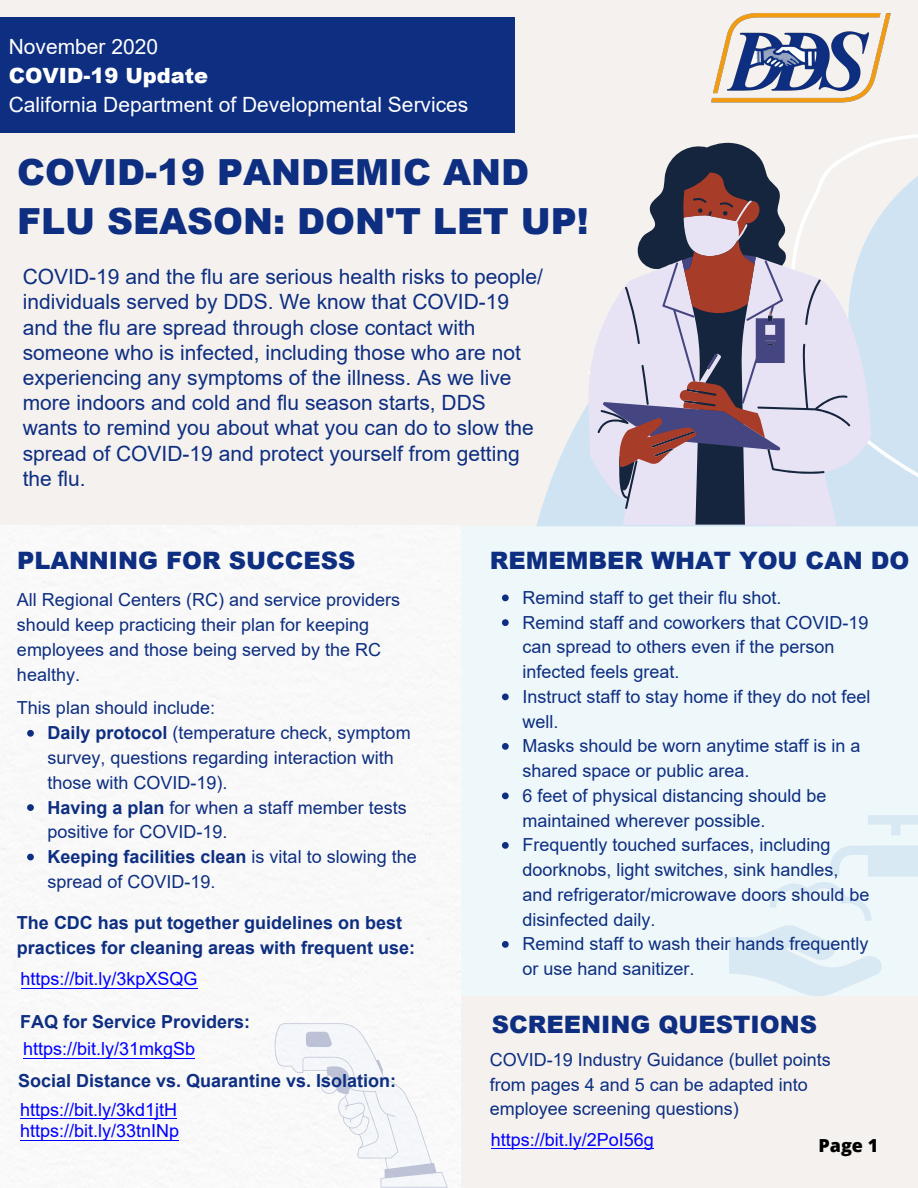
<style>
.page{position:relative;width:918px;height:1188px;background:#eef7fa}
.page>*{position:absolute;margin:0;border:0;box-sizing:border-box;transform-origin:0 0}
.t1{font:900 36px/49.5px "Arial";color:#0d2e81}
.t2{font:900 24px "Arial";color:#0d2e81}
.t3{font:21px/25.2px "Arial";color:#0d2e81}
.t4{font:21px/29.2px "Arial";color:#fff}
.t5{font:18px/24.8px "Arial";color:#0d2e81}
.t6{font:700 18px/24.2px "Arial";color:#0d2e81}
.t7{font:18px "Arial";color:#00f}
.t8{font:800 18px "Open Sans";color:#000}
.s1{font-weight:900}
.s2{font-weight:700}
.s3{font-weight:400;color:#00f}
</style>
<div class="page">
<div style="left:0;top:0;width:918px;height:526px;background:#f4f1ef"></div>
<div style="left:458px;top:996px;width:460px;height:192px;background:#f4f1ef"></div>
<div style="left:0;top:525px;width:461px;height:663px;background:#f9f9f9"></div>
<div style="left:0;top:17px;width:515px;height:116px;background:#0d2e81"></div>
<svg style="left:536px;top:414px;width:382px;height:112px;fill:#cfe3f2"></svg>
<svg style="left:582px;top:406px;width:290px;height:121px"></svg>
<svg style="left:850px;top:134px;width:68px;height:363px;fill:#cfe3f2"></svg>
<svg style="left:587px;top:200px;width:284px;height:326px"></svg>
<svg style="left:598px;top:142px;width:252px;height:383px;fill:#e8e3f3"></svg>
<svg style="left:602px;top:172px;width:183px;height:297px"></svg>
<img style="left:711px;top:13px;width:180px;height:90px">
<svg style="left:502px;top:595px;width:7px;height:6px"></svg>
<svg style="left:502px;top:619px;width:7px;height:7px"></svg>
<svg style="left:502px;top:694px;width:7px;height:6px"></svg>
<svg style="left:27px;top:730px;width:7px;height:7px"></svg>
<svg style="left:502px;top:743px;width:7px;height:7px"></svg>
<svg style="left:502px;top:793px;width:7px;height:6px"></svg>
<svg style="left:27px;top:804px;width:7px;height:7px"></svg>
<svg style="left:502px;top:842px;width:7px;height:7px"></svg>
<svg style="left:868px;top:815px;width:50px;height:20px"></svg>
<svg style="left:729px;top:846px;width:189px;height:150px"></svg>
<svg style="left:27px;top:854px;width:7px;height:6px"></svg>
<svg style="left:502px;top:941px;width:7px;height:7px"></svg>
<svg style="left:275px;top:1023px;width:173px;height:165px"></svg>
<hr style="left:21px;top:988px;width:176px;height:1px;background:#00f">
<hr style="left:24px;top:1058px;width:171px;height:1px;background:#00f">
<hr style="left:21px;top:1118px;width:156px;height:1px;background:#00f">
<hr style="left:21px;top:1140px;width:158px;height:1px;background:#00f">
<hr style="left:491px;top:1148px;width:163px;height:1px;background:#00f">
<p class="t4" style="left:9px;top:32px;width:461px">November 2020<br><span class="s1">COVID-19 Update<br></span>California Department of Developmental Services</p>
<p class="t1" style="left:17px;top:146px;width:573px">COVID-19 PANDEMIC AND<br>FLU SEASON: DON'T LET UP!</p>
<p class="t3" style="left:23px;top:264px;width:522px">COVID-19 and the flu are serious health risks to people/ individuals served by DDS. We know that COVID-19 and the flu are spread through close contact with someone who is infected, including those who are not experiencing any symptoms of the illness. As we live more indoors and cold and flu season starts, DDS wants to remind you about what you can do to slow the spread of COVID-19 and protect yourself from getting the flu.</p>
<p class="t2" style="left:17px;top:543px;width:340px">PLANNING FOR SUCCESS</p>
<h3 class="t2" style="left:490px;top:543px;width:421px">REMEMBER WHAT YOU CAN DO</h3>
<p class="t5" style="left:17px;top:587px;width:385px">All Regional Centers (RC) and service providers should keep practicing their plan for keeping employees and those being served by the RC healthy.</p>
<p class="t5" style="left:17px;top:695px;width:200px">This plan should include:</p>
<p class="t5" style="left:48px;top:721px;width:371px"><span class="s2">Daily protocol</span> (temperature check, symptom survey, questions regarding interaction with those with COVID-19).<br><span class="s2">Having a plan</span> for when a staff member tests positive for COVID-19.<br><span class="s2">Keeping facilities clean</span> is vital to slowing the spread of COVID-19.</p>
<p class="t5" style="left:522px;top:585px;width:350px">Remind staff to get their flu shot.<br>Remind staff and coworkers that COVID-19 can spread to others even if the person infected feels great.<br>Instruct staff to stay home if they do not feel well.<br>Masks should be worn anytime staff is in a shared space or public area.<br>6 feet of physical distancing should be maintained wherever possible.<br>Frequently touched surfaces, including doorknobs, light switches, sink handles, and refrigerator/microwave doors should be disinfected daily.<br>Remind staff to wash their hands frequently or use hand sanitizer.</p>
<p class="t6" style="left:17px;top:911px;width:400px">The CDC has put together guidelines on best practices for cleaning areas with frequent use:</p>
<p class="t7" style="left:21px;top:967px;width:179px">https://bit.ly/3kpXSQG</p>
<p class="t6" style="left:20px;top:1009px;width:232px;line-height:26.4px">FAQ for Service Providers: <span class="s3">https://bit.ly/31mkgSb</span></p>
<p class="t6" style="left:18px;top:1069px;width:380px">Social Distance vs. Quarantine vs. Isolation:</p>
<p class="t2" style="left:492px;top:1007px;width:327px">SCREENING QUESTIONS</p>
<p class="t5" style="left:490px;top:1047px;width:343px">COVID-19 Industry Guidance (bullet points from pages 4 and 5 can be adapted into</p>
<p class="t7" style="left:20px;top:1097px;width:159px">https://bit.ly/3kd1jtH</p>
<p class="t5" style="left:490px;top:1097px;width:251px">employee screening questions)</p>
<p class="t7" style="left:20px;top:1119px;width:161px">https://bit.ly/33tnINp</p>
<p class="t7" style="left:491px;top:1127px;width:165px">https://bit.ly/2PoI56g</p>
<h4 class="t8" style="left:819px;top:1133px;width:61px">Page 1</h4>
</div>
